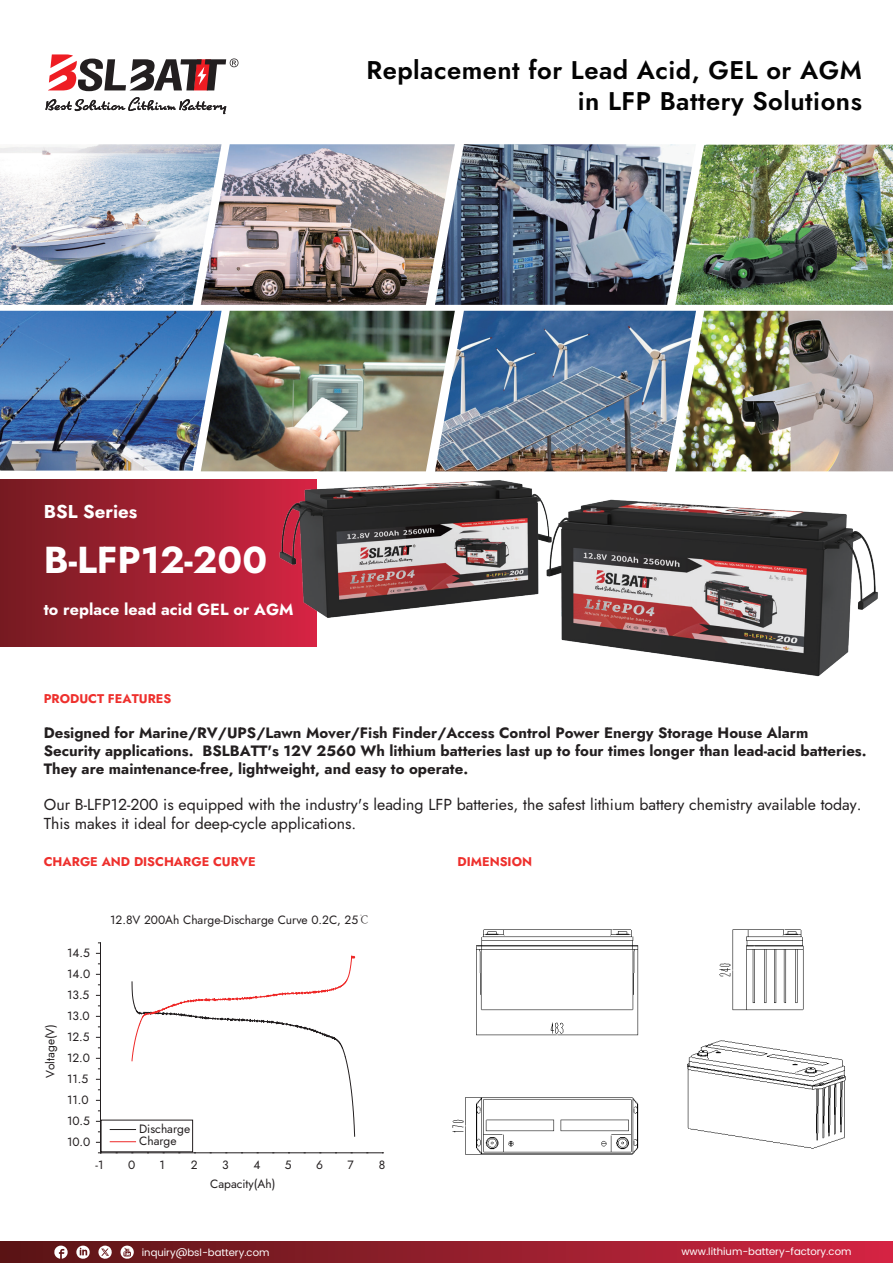
<style>
.page{position:relative;width:893px;height:1263px;background:#fff}
.page>*{position:absolute;margin:0;border:0;box-sizing:border-box;transform-origin:0 0}
.t1{font:700 37.5px "Jost";color:#fff}
.t2{font:600 25.5px/30.6px "Jost";letter-spacing:.02em;color:#030303;text-align:right}
.t3{font:700 18.6px "Jost";color:#fff}
.t4{font:700 16.2px "Jost";color:#fff}
.t5{font:15.9px/19px "Jost";color:#231f20}
.t6{font:700 15px/18px "Jost";color:#231f20}
.t7{font:700 12.6px "Jost";color:#ee302d}
.t8{font:12px/12.1px "Jost";color:#231f20}
.t9{font:10.05px "Poppins";color:#fff}
.s1{font-family:"Adobe Song Std";font-weight:300}
</style>
<div class="page">
<img style="left:0;top:144px;width:201px;height:161px">
<img style="left:201px;top:144px;width:234px;height:161px">
<img style="left:0;top:311px;width:201px;height:160px">
<img style="left:201px;top:311px;width:234px;height:160px">
<img style="left:435px;top:144px;width:241px;height:161px">
<img style="left:675px;top:145px;width:218px;height:160px">
<img style="left:435px;top:311px;width:240px;height:160px">
<img style="left:675px;top:311px;width:218px;height:160px">
<svg style="left:45px;top:97px;width:181px;height:17px"></svg>
<svg style="left:48px;top:54px;width:190px;height:37px"></svg>
<hr style="left:100px;top:1152px;width:283px;height:1px;background:#231f20">
<hr style="left:100px;top:943px;width:1px;height:210px;background:#231f20">
<svg style="left:110px;top:955px;width:245px;height:187px"></svg>
<svg style="left:0;top:480px;width:270px;height:167px;background:#9c1f2f"></svg>
<div style="left:0;top:1241px;width:893px;height:22px;background:linear-gradient(to right,#561615,#d02542)"></div>
<svg style="left:54px;top:1246px;width:14px;height:13px"></svg>
<svg style="left:98px;top:1245px;width:15px;height:15px"></svg>
<svg style="left:120px;top:1245px;width:14px;height:14px"></svg>
<svg style="left:76px;top:1245px;width:14px;height:14px"></svg>
<img style="left:452px;top:929px;width:394px;height:226px">
<img style="left:270px;top:479px;width:608px;height:198px">
<h2 class="t2" style="left:366px;top:55px;width:497px">Replacement for Lead Acid, GEL or AGM in LFP Battery Solutions</h2>
<p class="t3" style="left:44px;top:499px;width:95px">BSL Series</p>
<h1 class="t1" style="left:44px;top:534px;width:225px">B-LFP12-200</h1>
<p class="t4" style="left:44px;top:598px;width:251px">to replace lead acid GEL or AGM</p>
<p class="t7" style="left:44px;top:690px;width:129px">PRODUCT FEATURES</p>
<p class="t6" style="left:44px;top:724px;width:824px">Designed for Marine/RV/UPS/Lawn Mover/Fish Finder/Access Control Power Energy Storage House Alarm<br>Security applications. BSLBATT's 12V 2560 Wh lithium batteries last up to four times longer than lead-acid batteries.<br>They are maintenance-free, lightweight, and easy to operate.</p>
<p class="t5" style="left:44px;top:795px;width:819px">Our B-LFP12-200 is equipped with the industry's leading LFP batteries, the safest lithium battery chemistry available today.<br>This makes it ideal for deep-cycle applications.</p>
<p class="t7" style="left:44px;top:853px;width:214px">CHARGE AND DISCHARGE CURVE</p>
<p class="t8" style="left:44px;top:1078px;width:56px;rotate:-90deg">Voltage(V)</p>
<p class="t8" style="left:67px;top:947px;width:24px">14.5</p>
<p class="t8" style="left:67px;top:967px;width:25px">14.0</p>
<p class="t8" style="left:67px;top:989px;width:24px">13.5</p>
<p class="t8" style="left:67px;top:1010px;width:24px">13.0</p>
<p class="t8" style="left:67px;top:1031px;width:24px">12.5</p>
<p class="t8" style="left:67px;top:1051px;width:25px">12.0</p>
<p class="t8" style="left:67px;top:1072px;width:23px">11.5</p>
<p class="t8" style="left:67px;top:1094px;width:23px">11.0</p>
<p class="t8" style="left:67px;top:1115px;width:24px">10.5</p>
<p class="t8" style="left:67px;top:1135px;width:25px">10.0</p>
<p class="t8" style="left:110px;top:914px;width:261px">12.8V 200Ah Charge-Discharge Curve 0.2C, 25<span class="s1">℃</span></p>
<p class="t8" style="left:139px;top:1123px;width:53px">Discharge<br>Charge</p>
<p class="t8" style="left:95px;top:1159px;width:9px">-1</p>
<p class="t8" style="left:128px;top:1159px;width:9px">0</p>
<p class="t8" style="left:159px;top:1159px;width:7px">1</p>
<p class="t8" style="left:191px;top:1159px;width:8px">2</p>
<p class="t8" style="left:222px;top:1159px;width:8px">3</p>
<p class="t8" style="left:253px;top:1159px;width:8px">4</p>
<p class="t8" style="left:285px;top:1159px;width:8px">5</p>
<p class="t8" style="left:316px;top:1159px;width:8px">6</p>
<p class="t8" style="left:348px;top:1159px;width:8px">7</p>
<p class="t8" style="left:379px;top:1159px;width:8px">8</p>
<p class="t8" style="left:210px;top:1178px;width:67px">Capacity(Ah)</p>
<p class="t7" style="left:458px;top:853px;width:76px">DIMENSION</p>
<p class="t9" style="left:142px;top:1245px;width:129px">inquiry@bsl-battery.com</p>
<p class="t9" style="left:681px;top:1244px;width:172px">www.lithium-battery-factory.com</p>
</div>
